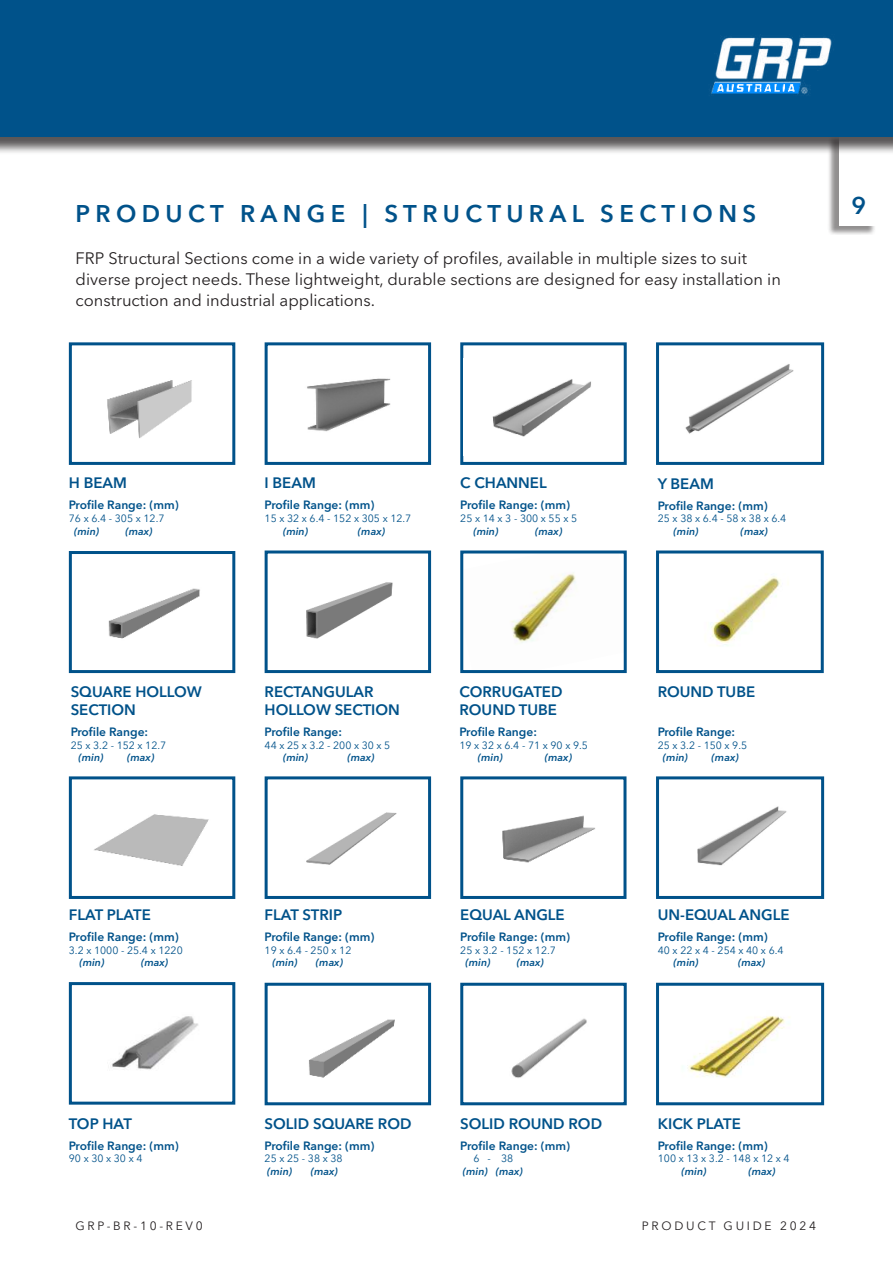
<style>
.page{position:relative;width:893px;height:1263px;background:#fff}
.page>*{position:absolute;margin:0;border:0;box-sizing:border-box;transform-origin:0 0}
.t1{font:600 24px "Avenir Next LT Pro";letter-spacing:.225em;color:#00528a}
.t2{font:16.5px/21px "Avenir Next LT Pro";color:#231f20}
.t3{font:600 15px/18px "Avenir Next LT Pro";color:#00528a}
.t4{font:600 12px "Avenir Next LT Pro";color:#00528a}
.t5{font:12px "Avenir Next LT Pro";letter-spacing:.225em;color:#231f20}
.t6{font:10.5px "Avenir Next LT Pro";color:#00528a}
.t7{font:italic 600 10.5px "Avenir Next LT Pro";color:#00528a}
</style>
<div class="page">
<div style="left:827px;top:135px;width:49px;height:100px;background:#231f20;opacity:.5"></div>
<div style="left:839px;top:135px;width:39px;height:91px;background:#fff"></div>
<img style="left:511px;top:1018px;width:76px;height:60px">
<img style="left:309px;top:1019px;width:86px;height:59px">
<img style="left:112px;top:1016px;width:86px;height:54px">
<img style="left:697px;top:806px;width:90px;height:60px">
<img style="left:502px;top:776px;width:125px;height:123px">
<img style="left:306px;top:812px;width:91px;height:53px">
<img style="left:94px;top:814px;width:115px;height:52px">
<img style="left:685px;top:364px;width:109px;height:70px">
<img style="left:511px;top:573px;width:65px;height:70px">
<img style="left:711px;top:576px;width:70px;height:70px">
<img style="left:306px;top:582px;width:87px;height:57px">
<img style="left:108px;top:588px;width:92px;height:51px">
<img style="left:307px;top:378px;width:84px;height:54px">
<img style="left:107px;top:380px;width:85px;height:58px">
<div style="left:69px;top:342px;width:166px;height:123px;border:3px solid #00528a"></div>
<div style="left:265px;top:342px;width:166px;height:123px;border:3px solid #00528a"></div>
<div style="left:69px;top:551px;width:166px;height:122px;border:3px solid #00528a"></div>
<div style="left:265px;top:550px;width:166px;height:123px;border:3px solid #00528a"></div>
<div style="left:656px;top:550px;width:168px;height:123px;border:3px solid #00528a"></div>
<div style="left:460px;top:550px;width:167px;height:123px;border:3px solid #00528a"></div>
<div style="left:656px;top:342px;width:168px;height:123px;border:3px solid #00528a"></div>
<div style="left:69px;top:776px;width:166px;height:123px;border:3px solid #00528a"></div>
<div style="left:265px;top:776px;width:166px;height:123px;border:3px solid #00528a"></div>
<div style="left:460px;top:776px;width:166px;height:123px;border:3px solid #00528a"></div>
<div style="left:656px;top:776px;width:168px;height:123px;border:3px solid #00528a"></div>
<div style="left:69px;top:982px;width:166px;height:122px;border:3px solid #00528a"></div>
<img style="left:688px;top:1016px;width:102px;height:62px">
<div style="left:656px;top:983px;width:168px;height:122px;border:3px solid #00528a"></div>
<div style="left:265px;top:983px;width:166px;height:122px;border:3px solid #00528a"></div>
<div style="left:460px;top:983px;width:167px;height:122px;border:3px solid #00528a"></div>
<div style="left:460px;top:342px;width:167px;height:123px;background:#fff;border:3px solid #00528a"></div>
<img style="left:492px;top:379px;width:99px;height:58px">
<div style="left:0;top:2px;width:893px;height:153px;background:#231f20;opacity:.75"></div>
<div style="left:0;top:0;width:893px;height:136px;background:#00528a"></div>
<img style="left:711px;top:34px;width:121px;height:61px">
<h1 class="t1" style="left:76px;top:203px;width:682px">PRODUCT RANGE | STRUCTURAL SECTIONS</h1>
<p class="t2" style="left:76px;top:249px;width:707px">FRP Structural Sections come in a wide variety of profiles, available in multiple sizes to suit diverse project needs. These lightweight, durable sections are designed for easy installation in construction and industrial applications.</p>
<h1 class="t1" style="left:851px;top:196px;width:16px">9</h1>
<p class="t3" style="left:69px;top:475px;width:60px">H BEAM</p>
<p class="t4" style="left:69px;top:500px;width:111px">Profile Range: (mm)</p>
<p class="t6" style="left:69px;top:514px;width:97px">76 x 6.4 - 305 x 12.7</p>
<p class="t7" style="left:74px;top:527px;width:27px">(min)</p>
<p class="t7" style="left:125px;top:527px;width:29px">(max)</p>
<p class="t3" style="left:71px;top:684px;width:133px">SQUARE HOLLOW<br>SECTION</p>
<p class="t4" style="left:71px;top:727px;width:79px">Profile Range:</p>
<p class="t6" style="left:71px;top:740px;width:97px">25 x 3.2 - 152 x 12.7</p>
<p class="t7" style="left:79px;top:753px;width:27px">(min)</p>
<p class="t7" style="left:127px;top:753px;width:29px">(max)</p>
<p class="t3" style="left:69px;top:907px;width:84px">FLAT PLATE</p>
<p class="t4" style="left:69px;top:932px;width:111px">Profile Range: (mm)</p>
<p class="t6" style="left:69px;top:945px;width:115px">3.2 x 1000 - 25.4 x 1220</p>
<p class="t7" style="left:79px;top:958px;width:27px">(min)</p>
<p class="t7" style="left:141px;top:958px;width:29px">(max)</p>
<p class="t3" style="left:69px;top:1116px;width:65px">TOP HAT</p>
<p class="t4" style="left:69px;top:1140px;width:111px">Profile Range: (mm)</p>
<p class="t6" style="left:69px;top:1154px;width:75px">90 x 30 x 30 x 4</p>
<p class="t3" style="left:265px;top:475px;width:53px">I BEAM</p>
<p class="t4" style="left:265px;top:500px;width:111px">Profile Range: (mm)</p>
<p class="t6" style="left:265px;top:514px;width:148px">15 x 32 x 6.4 - 152 x 305 x 12.7</p>
<p class="t7" style="left:283px;top:527px;width:27px">(min)</p>
<p class="t7" style="left:358px;top:527px;width:29px">(max)</p>
<p class="t3" style="left:460px;top:475px;width:88px">C CHANNEL</p>
<p class="t4" style="left:460px;top:500px;width:111px">Profile Range: (mm)</p>
<p class="t6" style="left:460px;top:514px;width:118px">25 x 14 x 3 - 300 x 55 x 5</p>
<p class="t7" style="left:473px;top:527px;width:27px">(min)</p>
<p class="t7" style="left:535px;top:527px;width:29px">(max)</p>
<p class="t3" style="left:265px;top:684px;width:137px">RECTANGULAR<br>HOLLOW SECTION</p>
<p class="t4" style="left:265px;top:727px;width:79px">Profile Range:</p>
<p class="t6" style="left:265px;top:740px;width:127px">44 x 25 x 3.2 - 200 x 30 x 5</p>
<p class="t7" style="left:283px;top:753px;width:27px">(min)</p>
<p class="t7" style="left:347px;top:753px;width:29px">(max)</p>
<p class="t3" style="left:265px;top:907px;width:79px">FLAT STRIP</p>
<p class="t4" style="left:265px;top:932px;width:111px">Profile Range: (mm)</p>
<p class="t6" style="left:265px;top:945px;width:88px">19 x 6.4 - 250 x 12</p>
<p class="t7" style="left:272px;top:958px;width:27px">(min)</p>
<p class="t7" style="left:316px;top:958px;width:29px">(max)</p>
<p class="t3" style="left:459px;top:684px;width:104px">CORRUGATED<br>ROUND TUBE</p>
<p class="t4" style="left:459px;top:727px;width:79px">Profile Range:</p>
<p class="t6" style="left:459px;top:740px;width:130px">19 x 32 x 6.4 - 71 x 90 x 9.5</p>
<p class="t7" style="left:478px;top:753px;width:27px">(min)</p>
<p class="t7" style="left:545px;top:753px;width:29px">(max)</p>
<p class="t3" style="left:460px;top:907px;width:106px">EQUAL ANGLE</p>
<p class="t4" style="left:460px;top:932px;width:111px">Profile Range: (mm)</p>
<p class="t6" style="left:460px;top:945px;width:97px">25 x 3.2 - 152 x 12.7</p>
<p class="t7" style="left:465px;top:958px;width:27px">(min)</p>
<p class="t7" style="left:517px;top:958px;width:29px">(max)</p>
<p class="t3" style="left:658px;top:476px;width:57px">Y BEAM</p>
<p class="t4" style="left:658px;top:501px;width:111px">Profile Range: (mm)</p>
<p class="t6" style="left:658px;top:514px;width:130px">25 x 38 x 6.4 - 58 x 38 x 6.4</p>
<p class="t7" style="left:674px;top:527px;width:27px">(min)</p>
<p class="t7" style="left:741px;top:527px;width:29px">(max)</p>
<p class="t3" style="left:658px;top:684px;width:99px">ROUND TUBE</p>
<p class="t4" style="left:658px;top:727px;width:79px">Profile Range:</p>
<p class="t6" style="left:658px;top:740px;width:91px">25 x 3.2 - 150 x 9.5</p>
<p class="t7" style="left:663px;top:753px;width:27px">(min)</p>
<p class="t7" style="left:712px;top:753px;width:29px">(max)</p>
<p class="t3" style="left:658px;top:907px;width:133px">UN-EQUAL ANGLE</p>
<p class="t4" style="left:658px;top:932px;width:111px">Profile Range: (mm)</p>
<p class="t6" style="left:658px;top:945px;width:127px">40 x 22 x 4 - 254 x 40 x 6.4</p>
<p class="t7" style="left:674px;top:958px;width:27px">(min)</p>
<p class="t7" style="left:738px;top:958px;width:29px">(max)</p>
<p class="t3" style="left:265px;top:1116px;width:148px">SOLID SQUARE ROD</p>
<p class="t4" style="left:265px;top:1140px;width:111px">Profile Range: (mm)</p>
<p class="t6" style="left:265px;top:1154px;width:79px">25 x 25 - 38 x 38</p>
<p class="t7" style="left:267px;top:1167px;width:27px">(min)</p>
<p class="t7" style="left:311px;top:1167px;width:29px">(max)</p>
<p class="t3" style="left:460px;top:1116px;width:143px">SOLID ROUND ROD</p>
<p class="t4" style="left:460px;top:1140px;width:111px">Profile Range: (mm)</p>
<p class="t6" style="left:473px;top:1154px;width:42px">6 - 38</p>
<p class="t7" style="left:463px;top:1167px;width:62px">(min) (max)</p>
<p class="t3" style="left:658px;top:1116px;width:85px">KICK PLATE</p>
<p class="t4" style="left:658px;top:1140px;width:111px">Profile Range: (mm)</p>
<p class="t6" style="left:658px;top:1154px;width:133px">100 x 13 x 3.2 - 148 x 12 x 4</p>
<p class="t7" style="left:681px;top:1167px;width:27px">(min)</p>
<p class="t7" style="left:748px;top:1167px;width:29px">(max)</p>
<p class="t5" style="left:76px;top:1218px;width:129px">GRP-BR-10-REV0</p>
<p class="t5" style="left:642px;top:1218px;width:175px">PRODUCT GUIDE 2024</p>
</div>
